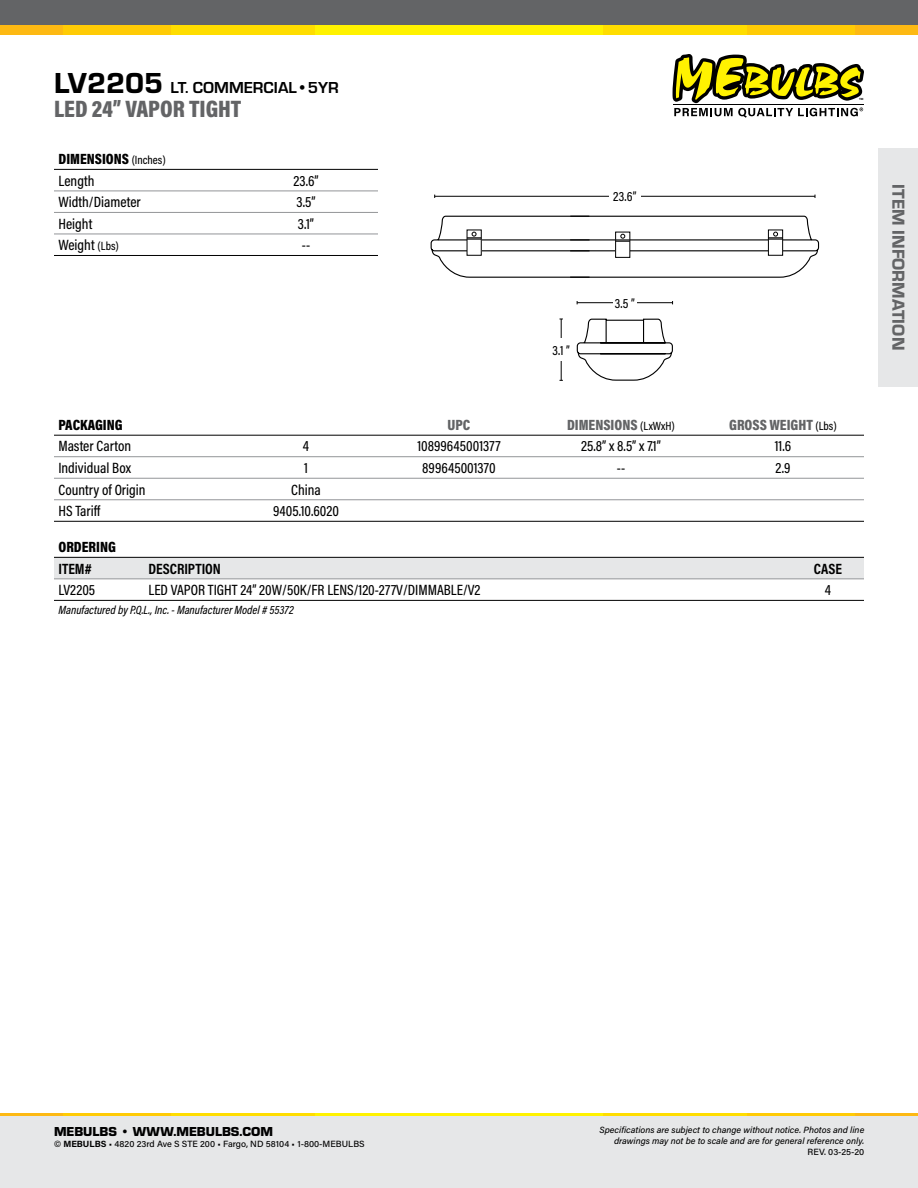
<style>
.page{position:relative;width:918px;height:1188px;background:#fff}
.page>*{position:absolute;margin:0;border:0;box-sizing:border-box;transform-origin:0 0}
.t1{font:900 24px "Acumin Pro Cond";color:#636466}
.t2{font:18px "Eurostile Hea";letter-spacing:.005em;color:#636466}
.t3{font:700 16.5px "Eurostile";color:#000}
.t4{font:500 15px "Acumin Pro Cond";color:#000}
.t5{font:900 15px "Acumin Pro Cond";color:#636466}
.t6{font:900 15px "Acumin Pro Cond";color:#000}
.t7{font:700 15px "Acumin Pro Cond";color:#000}
.t8{font:900 13.5px "Eurostile";color:#000}
.t9{font:500 13.5px "Acumin Pro Cond";color:#000}
.t10{font:italic 500 12px "Acumin Pro Cond";color:#000}
.t11{font:italic 500 9px/10.5px "Acumin Pro";color:#000;text-align:right}
.t12{font:500 9px "Acumin Pro";color:#000}
.t13{font:700 3px "Acumin Pro";color:#000}
.s1{font-family:"Eurostile Hea";font-weight:400;font-size:30px}
.s2{font-weight:500;font-size:12px}
.s3{font-size:12px}
.s4{font-weight:500;font-size:12px;color:#000}
.s5{font-weight:700}
</style>
<div class="page">
<div style="left:0;top:1115px;width:918px;height:73px;background:#e6e7e8"></div>
<div style="left:0;top:0;width:918px;height:30px;background:#636466"></div>
<div style="left:0;top:25px;width:918px;height:10px;background:#fdb913"></div>
<div style="left:63px;top:25px;width:792px;height:10px;background:#ffcb05"></div>
<div style="left:171px;top:25px;width:576px;height:10px;background:#fd0"></div>
<div style="left:315px;top:25px;width:288px;height:10px;background:#fff200"></div>
<hr style="left:0;top:1113px;width:918px;height:2px;background:#fdb913">
<hr style="left:63px;top:1113px;width:792px;height:2px;background:#ffcb05">
<hr style="left:171px;top:1113px;width:576px;height:2px;background:#fd0">
<hr style="left:315px;top:1113px;width:288px;height:2px;background:#fff200">
<svg style="left:673px;top:54px;width:191px;height:64px"></svg>
<hr style="left:673px;top:104px;width:190px;height:1px;background:#000">
<hr style="left:54px;top:456px;width:180px;height:1px;background:#939598">
<hr style="left:234px;top:456px;width:144px;height:1px;background:#939598">
<hr style="left:378px;top:456px;width:162px;height:1px;background:#939598">
<hr style="left:540px;top:456px;width:162px;height:1px;background:#939598">
<hr style="left:702px;top:456px;width:162px;height:1px;background:#939598">
<hr style="left:54px;top:478px;width:180px;height:1px;background:#939598">
<hr style="left:234px;top:478px;width:144px;height:1px;background:#939598">
<hr style="left:378px;top:478px;width:162px;height:1px;background:#939598">
<hr style="left:540px;top:478px;width:162px;height:1px;background:#939598">
<hr style="left:702px;top:478px;width:162px;height:1px;background:#939598">
<hr style="left:54px;top:500px;width:180px;height:1px;background:#939598">
<hr style="left:234px;top:500px;width:144px;height:1px;background:#939598">
<hr style="left:378px;top:500px;width:162px;height:1px;background:#939598">
<hr style="left:540px;top:500px;width:162px;height:1px;background:#939598">
<hr style="left:702px;top:500px;width:162px;height:1px;background:#939598">
<hr style="left:54px;top:435px;width:180px;height:1px;background:#000">
<hr style="left:234px;top:435px;width:144px;height:1px;background:#000">
<hr style="left:378px;top:435px;width:162px;height:1px;background:#000">
<hr style="left:540px;top:435px;width:162px;height:1px;background:#000">
<hr style="left:702px;top:435px;width:162px;height:1px;background:#000">
<hr style="left:54px;top:521px;width:180px;height:1px;background:#000">
<hr style="left:234px;top:521px;width:144px;height:1px;background:#000">
<hr style="left:378px;top:521px;width:162px;height:1px;background:#000">
<hr style="left:540px;top:521px;width:162px;height:1px;background:#000">
<hr style="left:702px;top:521px;width:162px;height:1px;background:#000">
<div style="left:54px;top:558px;width:810px;height:21px;background:#e6e7e8"></div>
<hr style="left:54px;top:579px;width:90px;height:1px;background:#939598">
<hr style="left:144px;top:579px;width:648px;height:1px;background:#939598">
<hr style="left:792px;top:579px;width:72px;height:1px;background:#939598">
<hr style="left:54px;top:600px;width:90px;height:1px;background:#000">
<hr style="left:144px;top:600px;width:648px;height:1px;background:#000">
<hr style="left:792px;top:600px;width:72px;height:1px;background:#000">
<hr style="left:54px;top:557px;width:90px;height:1px;background:#000">
<hr style="left:144px;top:557px;width:648px;height:1px;background:#000">
<hr style="left:792px;top:557px;width:72px;height:1px;background:#000">
<hr style="left:54px;top:191px;width:180px;height:1px;background:#939598">
<hr style="left:234px;top:191px;width:144px;height:1px;background:#939598">
<hr style="left:54px;top:212px;width:180px;height:1px;background:#939598">
<hr style="left:234px;top:212px;width:144px;height:1px;background:#939598">
<hr style="left:54px;top:234px;width:180px;height:1px;background:#939598">
<hr style="left:234px;top:234px;width:144px;height:1px;background:#939598">
<hr style="left:54px;top:169px;width:180px;height:1px;background:#000">
<hr style="left:234px;top:169px;width:144px;height:1px;background:#000">
<hr style="left:54px;top:255px;width:180px;height:1px;background:#000">
<hr style="left:234px;top:255px;width:144px;height:1px;background:#000">
<hr style="left:435px;top:196px;width:380px;height:1px;background:#000">
<div style="left:609px;top:185px;width:32px;height:23px;background:#fff"></div>
<hr style="left:577px;top:302px;width:96px;height:1px;background:#000">
<div style="left:613px;top:291px;width:24px;height:23px;background:#fff"></div>
<svg style="left:430px;top:215px;width:390px;height:63px"></svg>
<svg style="left:576px;top:318px;width:97px;height:63px"></svg>
<hr style="left:561px;top:319px;width:1px;height:61px;background:#000">
<div style="left:547px;top:338px;width:28px;height:23px;background:#fff"></div>
<div style="left:878px;top:148px;width:40px;height:238px;background:#e6e7e8"></div>
<p class="t3" style="left:54px;top:75px;width:286px"><span class="s1">LV2205</span> LT. COMMERCIAL•5YR</p>
<p class="t1" style="left:54px;top:93px;width:189px">LED 24” VAPOR TIGHT</p>
<p class="t6" style="left:58px;top:149px;width:109px">DIMENSIONS <span class="s2">(Inches)</span></p>
<p class="t4" style="left:58px;top:171px;width:37px">Length</p>
<p class="t4" style="left:293px;top:171px;width:27px">23.6”</p>
<p class="t4" style="left:58px;top:192px;width:84px">Width/Diameter</p>
<p class="t4" style="left:296px;top:192px;width:21px">3.5”</p>
<p class="t4" style="left:58px;top:214px;width:35px">Height</p>
<p class="t4" style="left:298px;top:214px;width:18px">3.1”</p>
<p class="t4" style="left:58px;top:235px;width:62px">Weight <span class="s3">(Lbs)</span></p>
<p class="t4" style="left:302px;top:235px;width:10px">--</p>
<p class="t9" style="left:552px;top:341px;width:19px">3.1 ”</p>
<p class="t9" style="left:613px;top:188px;width:25px">23.6”</p>
<p class="t9" style="left:615px;top:294px;width:22px">3.5 ”</p>
<p class="t13" style="left:859px;top:97px;width:6px">TM</p>
<p class="t6" style="left:58px;top:415px;width:66px">PACKAGING</p>
<p class="t5" style="left:448px;top:415px;width:24px">UPC</p>
<p class="t5" style="left:567px;top:415px;width:109px">DIMENSIONS <span class="s4">(LxWxH)</span></p>
<p class="t5" style="left:729px;top:415px;width:109px">GROSS WEIGHT <span class="s4">(Lbs)</span></p>
<p class="t4" style="left:58px;top:437px;width:74px">Master Carton</p>
<p class="t4" style="left:303px;top:437px;width:8px">4</p>
<p class="t4" style="left:417px;top:437px;width:85px">10899645001377</p>
<p class="t4" style="left:581px;top:437px;width:81px">25.8” x 8.5” x 7.1”</p>
<p class="t4" style="left:775px;top:437px;width:18px">11.6</p>
<p class="t4" style="left:58px;top:458px;width:74px">Individual Box</p>
<p class="t4" style="left:304px;top:458px;width:5px">1</p>
<p class="t4" style="left:422px;top:458px;width:75px">899645001370</p>
<p class="t4" style="left:617px;top:458px;width:10px">--</p>
<p class="t4" style="left:776px;top:458px;width:16px">2.9</p>
<p class="t4" style="left:58px;top:480px;width:88px">Country of Origin</p>
<p class="t4" style="left:291px;top:480px;width:31px">China</p>
<p class="t4" style="left:58px;top:501px;width:43px">HS Tariff</p>
<p class="t4" style="left:273px;top:501px;width:67px">9405.10.6020</p>
<p class="t6" style="left:58px;top:537px;width:59px">ORDERING</p>
<p class="t7" style="left:58px;top:559px;width:35px">ITEM#</p>
<p class="t7" style="left:148px;top:559px;width:74px">DESCRIPTION</p>
<p class="t7" style="left:814px;top:559px;width:30px">CASE</p>
<p class="t4" style="left:58px;top:580px;width:38px">LV2205</p>
<p class="t4" style="left:148px;top:580px;width:334px">LED VAPOR TIGHT 24” 20W/50K/FR LENS/120-277V/DIMMABLE/V2</p>
<p class="t4" style="left:825px;top:580px;width:8px">4</p>
<p class="t10" style="left:58px;top:603px;width:237px">Manufactured by P.Q.L., Inc. - Manufacturer Model # 55372</p>
<p class="t2" style="left:911px;top:184px;width:168px;rotate:90deg">ITEM INFORMATION</p>
<p class="t8" style="left:54px;top:1122px;width:221px">MEBULBS <span class="s5">•</span> WWW.MEBULBS.COM</p>
<p class="t12" style="left:54px;top:1138px;width:312px">© <span class="s5">MEBULBS</span> • 4820 23rd Ave S STE 200 • Fargo, ND 58104 • 1-800-MEBULBS</p>
<p class="t11" style="left:600px;top:1125px;width:266px">Specifications are subject to change without notice. Photos and line drawings may not be to scale and are for general reference only.</p>
<p class="t12" style="left:808px;top:1145px;width:58px">REV. 03-25-20</p>
</div>
